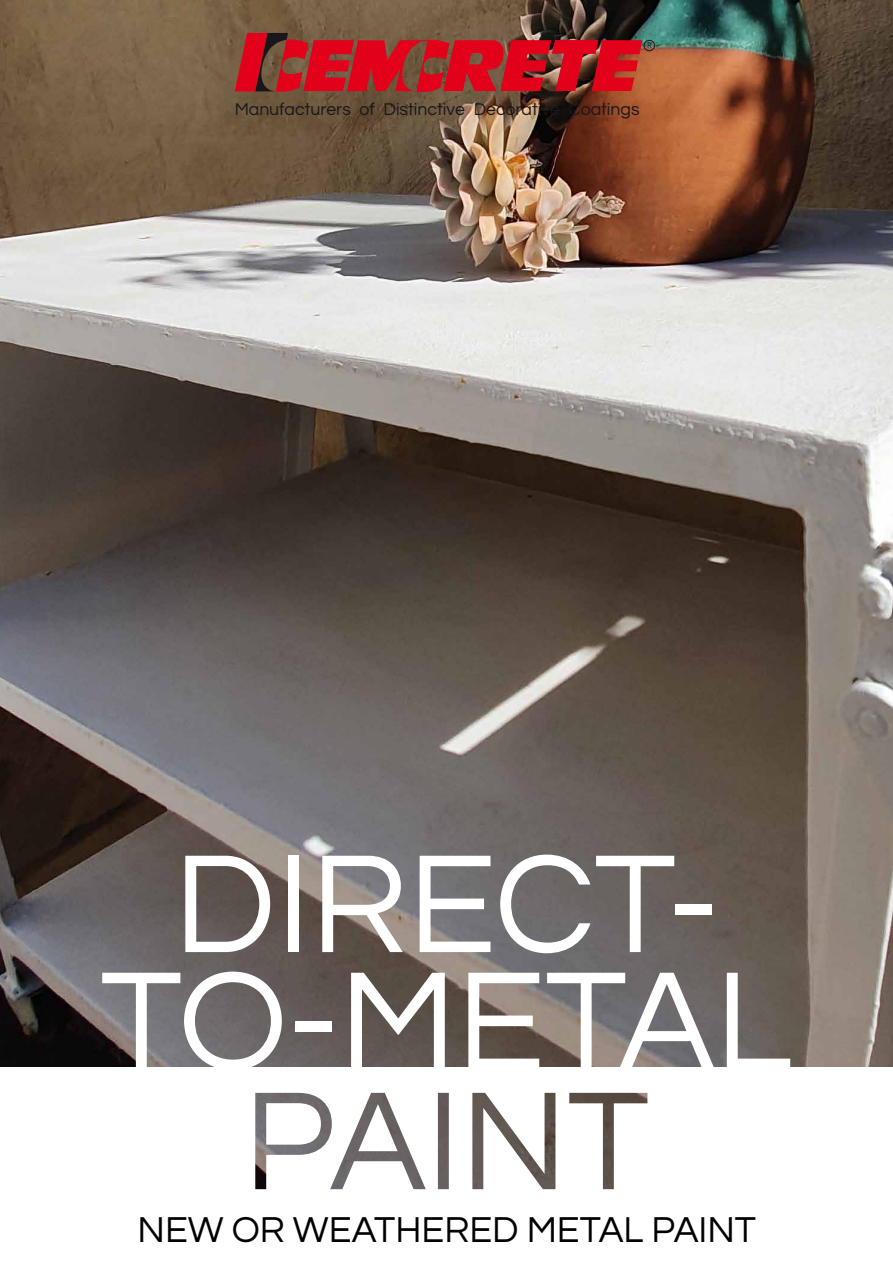
<style>
.page{position:relative;width:893px;height:1263px;background:#fff}
.page>*{position:absolute;margin:0;border:0;box-sizing:border-box;transform-origin:0 0}
.t1{font:145.5px/117px "Questrial";color:#fff;text-align:center}
.t2{font:37.5px "Questrial";color:#000}
.t3{font:17.7px "Questrial";color:#1a171c}
.t4{font:8.55px "Myriad";color:#1a171c}
</style>
<div class="page">
<img style="left:0;top:0;width:893px;height:1067px">
<svg style="left:235px;top:33px;width:407px;height:59px"></svg>
<div style="left:644px;top:40px;width:11px;height:11px;border:1px solid #1a171c;border-radius:50%"></div>
<img style="left:255px;top:1093px;width:392px;height:96px">
<p class="t4" style="left:647px;top:41px;width:6px">R</p>
<p class="t3" style="left:235px;top:100px;width:406px">Manufacturers of Distinctive Decorative Coatings</p>
<h1 class="t1" style="left:100px;top:849px;width:694px">DIRECT-<br>TO-METAL</h1>
<h2 class="t2" style="left:138px;top:1211px;width:620px">NEW OR WEATHERED METAL PAINT</h2>
</div>
